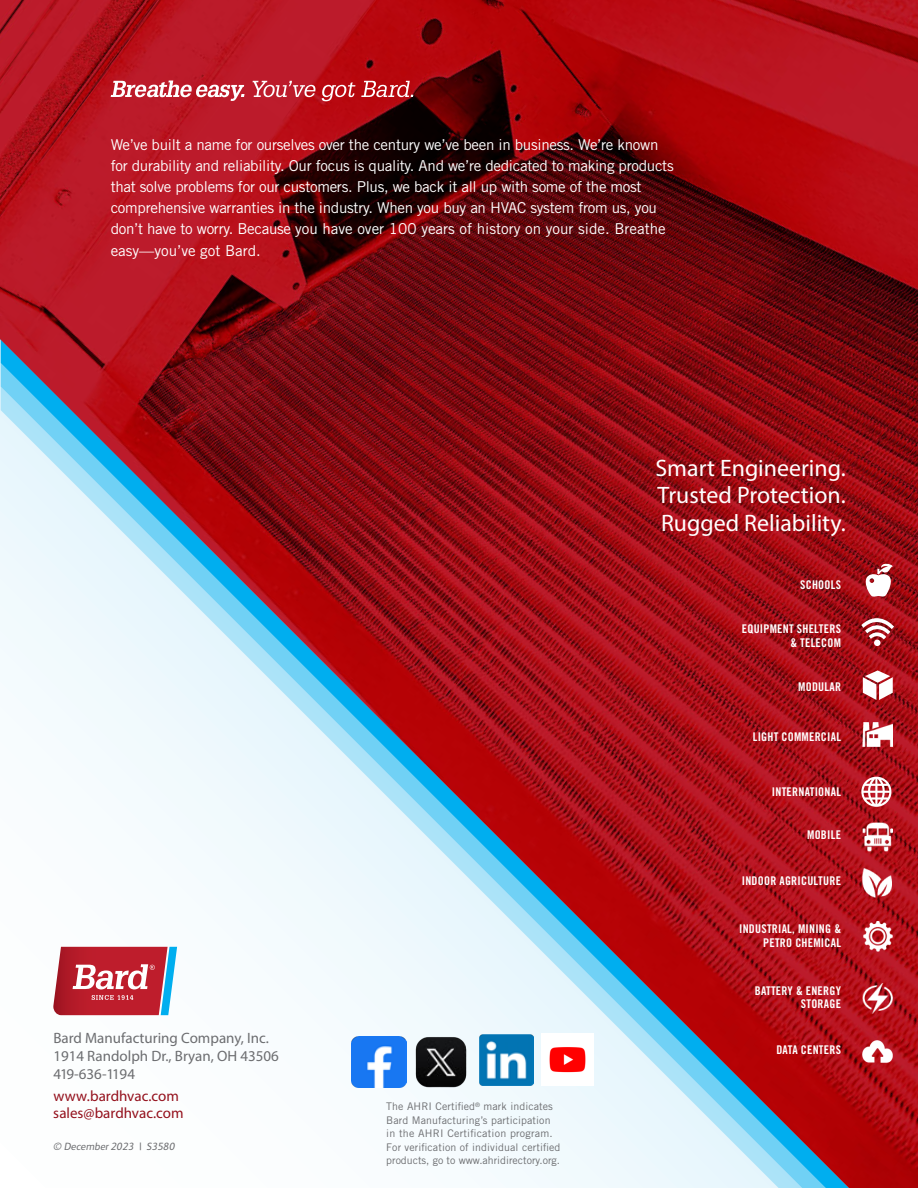
<style>
.page{position:relative;width:918px;height:1188px;background:#fff}
.page>*{position:absolute;margin:0;border:0;box-sizing:border-box;transform-origin:0 0}
.t1{font:23.85px "Myriad Pro";color:#fff}
.t2{font:15px/21px "Trade Gothic LT Std";letter-spacing:-.02em;color:#fff}
.Body{font:15px "Myriad Pro";color:#6c6d70}
.t3{font:15px "Myriad Pro";color:#94101c}
.t4{font:15px "Trade Gothic LT Std";color:#fff}
.Body-2{font:15px "Myriad Pro";letter-spacing:-.02em;color:#6c6d70}
.t5{font:12px/13.5px "Trade Gothic LT Std Bd Cn 20";letter-spacing:.02em;color:#fff;text-align:right}
.t6{font:10.5px/13.5px "Trade Gothic LT Std";letter-spacing:.01em;color:#6c6d70}
.Body-3{font:italic 10.5px "FS Albert";color:#6c6d70}
</style>
<div class="page">
<img style="left:0;top:0;width:917px;height:1188px">
<svg style="left:53px;top:947px;width:124px;height:68px"></svg>
<svg style="left:917px;top:0;width:1px;height:1188px"></svg>
<svg style="left:863px;top:561px;width:31px;height:37px"></svg>
<div style="left:874px;top:640px;width:7px;height:6px;background:#fff;border-radius:50%"></div>
<svg style="left:861px;top:609px;width:33px;height:30px"></svg>
<svg style="left:863px;top:670px;width:30px;height:30px"></svg>
<svg style="left:861px;top:777px;width:30px;height:30px"></svg>
<svg style="left:111px;top:81px;width:134px;height:20px"></svg>
<svg style="left:253px;top:81px;width:62px;height:16px"></svg>
<svg style="left:322px;top:82px;width:33px;height:19px"></svg>
<svg style="left:361px;top:81px;width:52px;height:16px"></svg>
<img style="left:391px;top:1031px;width:98px;height:62px">
<img style="left:352px;top:1036px;width:54px;height:52px">
<img style="left:479px;top:1035px;width:54px;height:50px">
<img style="left:542px;top:1034px;width:52px;height:51px">
<img style="left:863px;top:868px;width:29px;height:29px">
<img style="left:863px;top:983px;width:29px;height:31px">
<img style="left:863px;top:1040px;width:30px;height:23px">
<img style="left:863px;top:722px;width:30px;height:24px">
<img style="left:864px;top:922px;width:28px;height:29px">
<img style="left:863px;top:822px;width:29px;height:30px">
<p class="t2" style="left:111px;top:134px;width:565px">We’ve built a name for ourselves over the century we’ve been in business. We’re known for durability and reliability. Our focus is quality. And we’re dedicated to making products that solve problems for our customers. Plus, we back it all up with some of the most comprehensive warranties in the industry. When you buy an HVAC system from us, you don’t have to worry. Because you have over 100 years of history on your side. Breathe</p>
<p class="t4" style="left:111px;top:242px;width:152px">easy—you’ve got Bard.</p>
<p class="t1" style="left:655px;top:453px;width:192px">Smart Engineering.</p>
<p class="t1" style="left:658px;top:480px;width:190px">Trusted Protection.</p>
<p class="t1" style="left:661px;top:508px;width:186px">Rugged Reliability.</p>
<p class="t5" style="left:800px;top:578px;width:42px">SCHOOLS</p>
<p class="t5" style="left:742px;top:622px;width:101px">EQUIPMENT SHELTERS &amp; TELECOM</p>
<p class="t5" style="left:798px;top:680px;width:44px">MODULAR</p>
<p class="t5" style="left:753px;top:730px;width:90px">LIGHT COMMERCIAL</p>
<p class="t5" style="left:772px;top:785px;width:71px">INTERNATIONAL</p>
<p class="t5" style="left:807px;top:828px;width:35px">MOBILE</p>
<p class="Body" style="left:53px;top:1028px;width:217px">Bard Manufacturing Company, Inc.</p>
<p class="Body" style="left:53px;top:1046px;width:227px">1914 Randolph Dr., Bryan, OH 43506</p>
<p class="Body-2" style="left:53px;top:1064px;width:83px">419-636-1194</p>
<p class="t3" style="left:53px;top:1087px;width:127px">www.bardhvac.com</p>
<p class="t3" style="left:53px;top:1103px;width:132px">sales@bardhvac.com</p>
<p class="Body-3" style="left:53px;top:1140px;width:123px">© December 2023 | S3580</p>
<p class="t6" style="left:386px;top:1099px;width:176px">The AHRI Certified<sup>®</sup> mark indicates Bard Manufacturing’s participation in the AHRI Certification program.<br>For verification of individual certified products, go to www.ahridirectory.org.</p>
<p class="t5" style="left:742px;top:874px;width:101px">INDOOR AGRICULTURE</p>
<p class="t5" style="left:739px;top:922px;width:103px">INDUSTRIAL, MINING &amp;</p>
<p class="t5" style="left:763px;top:936px;width:79px">PETRO CHEMICAL</p>
<p class="t5" style="left:755px;top:983px;width:88px">BATTERY &amp; ENERGY</p>
<p class="t5" style="left:801px;top:997px;width:42px">STORAGE</p>
<p class="t5" style="left:776px;top:1043px;width:66px">DATA CENTERS</p>
</div>
